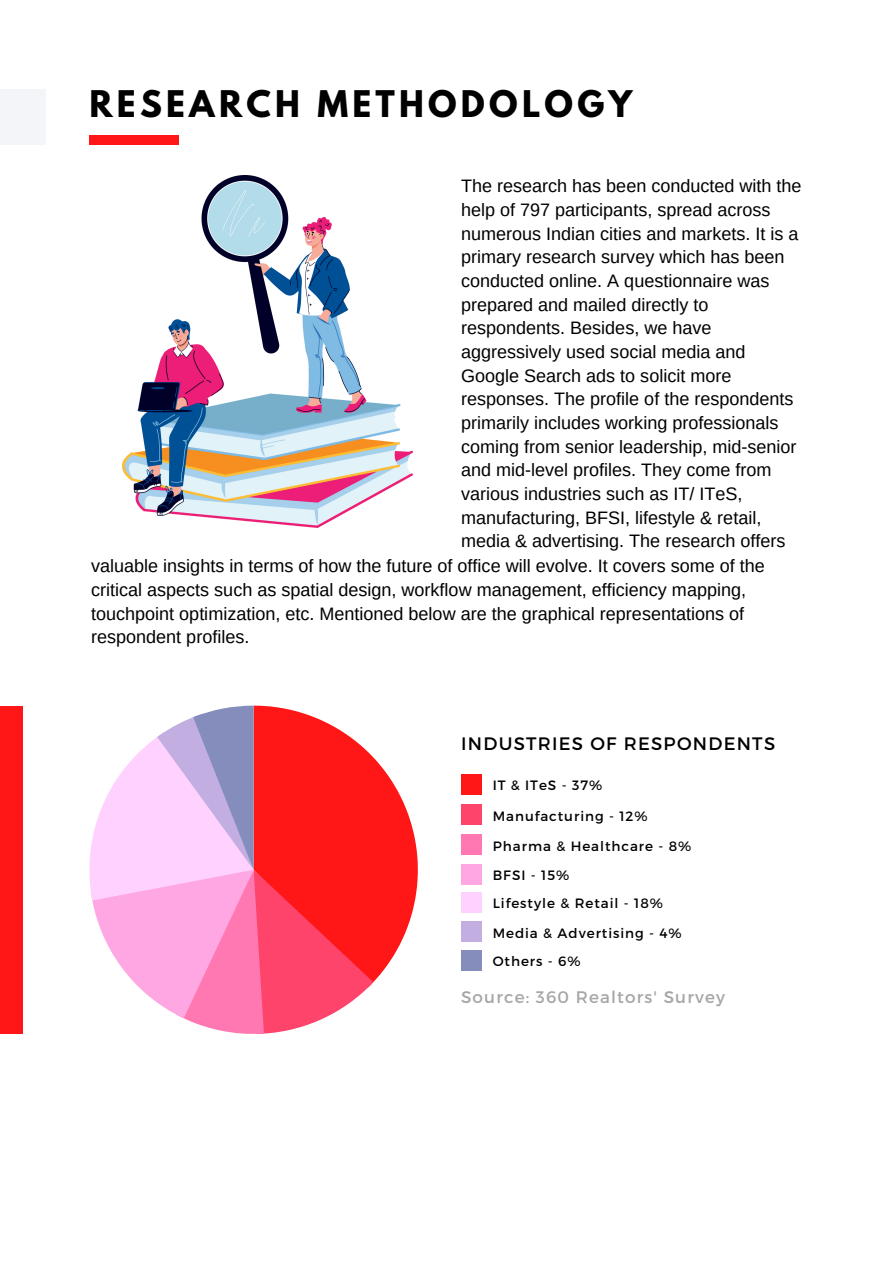
<style>
.page{position:relative;width:894px;height:1264px;background:#fff}
.page>*{position:absolute;margin:0;border:0;box-sizing:border-box;transform-origin:0 0}
.t1{font:700 32.55px "League Spartan";letter-spacing:.13em;color:#000}
.t2{font:18px/23.7px "Arimo";color:#000}
.t3{font:18px "Montserrat";letter-spacing:.07em;color:#000}
.t4{font:16.65px "Montserrat";letter-spacing:.07em;color:#a6a6a6}
.t5{font:13.5px "Montserrat";letter-spacing:.07em;color:#000}
</style>
<div class="page">
<div style="left:89px;top:136px;width:89px;height:9px;background:#ff1616"></div>
<div style="left:0;top:89px;width:45px;height:56px;background:#f3f5f9"></div>
<img style="left:122px;top:176px;width:290px;height:351px">
<svg style="left:373px;top:757px;width:45px;height:226px;fill:#ff1616"></svg>
<svg style="left:89px;top:705px;width:284px;height:329px"></svg>
<div style="left:461px;top:774px;width:20px;height:21px;background:#ff1616"></div>
<div style="left:461px;top:804px;width:20px;height:21px;background:#ff446c"></div>
<div style="left:461px;top:834px;width:20px;height:21px;background:#ff78b1"></div>
<div style="left:461px;top:864px;width:20px;height:20px;background:#ffa7e3"></div>
<div style="left:461px;top:892px;width:20px;height:20px;background:#ffd1ff"></div>
<div style="left:461px;top:921px;width:20px;height:21px;background:#c2aee0"></div>
<div style="left:461px;top:950px;width:20px;height:20px;background:#848dbc"></div>
<div style="left:0;top:705px;width:22px;height:328px;background:#ff1616"></div>
<p class="t1" style="left:89px;top:88px;width:544px">RESEARCH METHODOLOGY</p>
<p class="t2" style="left:461px;top:174px;width:342px">The research has been conducted with the help of 797 participants, spread across</p>
<p class="t2" style="left:461px;top:222px;width:339px">numerous Indian cities and markets. It is a</p>
<p class="t2" style="left:461px;top:245px;width:325px">primary research survey which has been</p>
<p class="t2" style="left:461px;top:269px;width:334px">conducted online. A questionnaire was prepared and mailed directly to respondents. Besides, we have aggressively used social media and Google Search ads to solicit more responses. The profile of the respondents primarily includes working professionals</p>
<p class="t2" style="left:461px;top:434px;width:337px">coming from senior leadership, mid-senior and mid-level profiles. They come from various industries such as IT/ ITeS, manufacturing, BFSI, lifestyle &amp; retail, media &amp; advertising. The research offers</p>
<p class="t2" style="left:91px;top:554px;width:675px">valuable insights in terms of how the future of office will evolve. It covers some of the critical aspects such as spatial design, workflow management, efficiency mapping, touchpoint optimization, etc. Mentioned below are the graphical representations of respondent profiles.</p>
<p class="t3" style="left:461px;top:731px;width:315px">INDUSTRIES OF RESPONDENTS</p>
<p class="t5" style="left:492px;top:777px;width:111px">IT &amp; ITeS - 37%</p>
<p class="t5" style="left:492px;top:807px;width:156px">Manufacturing - 12%</p>
<p class="t5" style="left:492px;top:837px;width:200px">Pharma &amp; Healthcare - 8%</p>
<p class="t5" style="left:492px;top:866px;width:78px">BFSI - 15%</p>
<p class="t5" style="left:492px;top:894px;width:172px">Lifestyle &amp; Retail - 18%</p>
<p class="t5" style="left:492px;top:924px;width:190px">Media &amp; Advertising - 4%</p>
<p class="t5" style="left:492px;top:952px;width:89px">Others - 6%</p>
<p class="t4" style="left:461px;top:986px;width:265px">Source: 360 Realtors' Survey</p>
</div>
